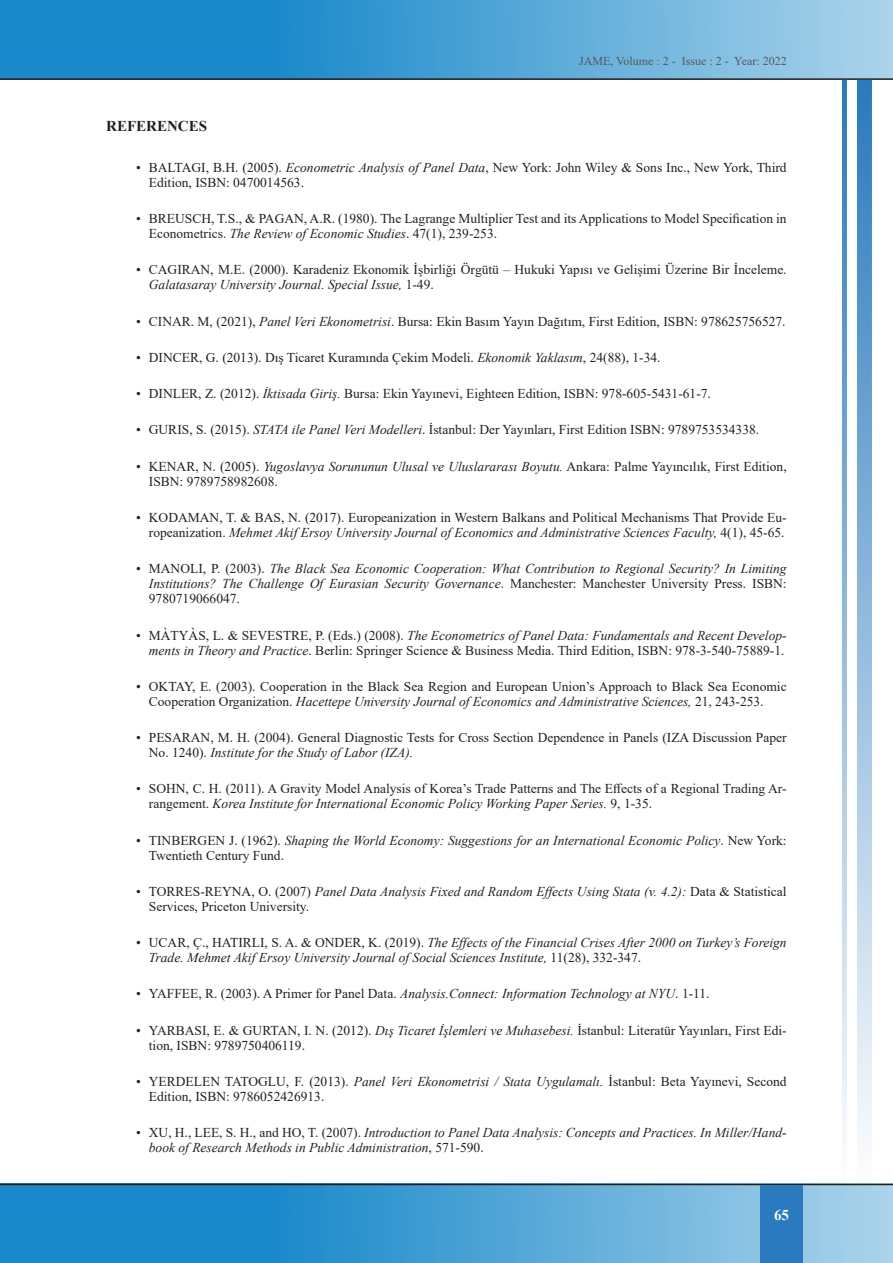
<style>
.page{position:relative;width:893px;height:1263px;background:#fff}
.page>*{position:absolute;margin:0;border:0;box-sizing:border-box;transform-origin:0 0}
.t1{font:700 15px "Times New Roman";color:#231f20}
.t2{font:700 15px "Times New Roman";color:#fff}
.t3{font:13.5px/15px "Times New Roman";color:#231f20}
.t4{font:italic 13.5px/15px "Times New Roman";color:#231f20}
.t5{font:12px "Times New Roman";color:#57585a}
.s1{font-style:italic}
.s2{font-style:normal}
</style>
<div class="page">
<svg style="left:1px;top:0;width:892px;height:78px;background:#4ca3d5"></svg>
<svg style="left:1px;top:1185px;width:892px;height:78px;background:#48a1d4"></svg>
<hr style="left:0;top:1184px;width:1px;height:79px;background:#1989ca">
<hr style="left:0;top:0;width:1px;height:79px;background:#1989ca">
<hr style="left:0;top:78px;width:893px;height:2px;background:#231f20">
<hr style="left:0;top:1184px;width:893px;height:1px;background:#231f20">
<div style="left:760px;top:1185px;width:43px;height:78px;background:#2a7abf"></div>
<svg style="left:857px;top:80px;width:15px;height:1104px;background:#93bbde"></svg>
<svg style="left:842px;top:80px;width:5px;height:1104px;background:#93bbde"></svg>
<p class="t5" style="left:579px;top:53px;width:209px">JAME, Volume : 2 - Issue : 2 - Year: 2022</p>
<p class="t1" style="left:106px;top:115px;width:102px">REFERENCES</p>
<p class="t3" style="left:149px;top:159px;width:639px;text-indent:-13px">• BALTAGI, B.H. (2005). <span class="s1">Econometric Analysis of Panel Data</span>, New York: John Wiley &amp; Sons Inc., New York, Third<br>Edition, ISBN: 0470014563.</p>
<p class="t3" style="left:149px;top:211px;width:639px;text-indent:-13px">• BREUSCH, T.S., &amp; PAGAN, A.R. (1980). The Lagrange Multiplier Test and its Applications to Model Specification in<br>Econometrics. <span class="s1">The Review of Economic Studies</span>. 47(1), 239-253.</p>
<p class="t3" style="left:149px;top:262px;width:639px;text-indent:-13px">• CAGIRAN, M.E. (2000). Karadeniz Ekonomik İşbirliği Örgütü – Hukuki Yapısı ve Gelişimi Üzerine Bir İnceleme.<br><span class="s1">Galatasaray University Journal. Special Issue,</span> 1-49.</p>
<p class="t3" style="left:136px;top:313px;width:651px">• CINAR. M, (2021), <span class="s1">Panel Veri Ekonometrisi</span>. Bursa: Ekin Basım Yayın Dağıtım, First Edition, ISBN: 978625756527.</p>
<p class="t3" style="left:136px;top:349px;width:526px">• DINCER, G. (2013). Dış Ticaret Kuramında Çekim Modeli. <span class="s1">Ekonomik Yaklasım</span>, 24(88), 1-34.</p>
<p class="t3" style="left:136px;top:386px;width:576px">• DINLER, Z. (2012). <span class="s1">İktisada Giriş.</span> Bursa: Ekin Yayınevi, Eighteen Edition, ISBN: 978-605-5431-61-7.</p>
<p class="t3" style="left:136px;top:422px;width:625px">• GURIS, S. (2015). <span class="s1">STATA ile Panel Veri Modelleri</span>. İstanbul: Der Yayınları, First Edition ISBN: 9789753534338.</p>
<p class="t3" style="left:149px;top:458px;width:639px;text-indent:-13px">• KENAR, N. (2005). <span class="s1">Yugoslavya Sorununun Ulusal ve Uluslararası Boyutu.</span> Ankara: Palme Yayıncılık, First Edition,<br>ISBN: 9789758982608.</p>
<p class="t3" style="left:136px;top:509px;width:652px;text-align:right">• KODAMAN, T. &amp; BAS, N. (2017). Europeanization in Western Balkans and Political Mechanisms That Provide Eu&shy;ropeanization. <span class="s1">Mehmet Akif Ersoy University Journal of Economics and Administrative Sciences Faculty,</span> 4(1), 45-65.</p>
<p class="t4" style="left:149px;top:561px;width:639px;text-align:justify;text-indent:-13px"><span class="s2">• MANOLI, P. (2003).</span> The Black Sea Economic Cooperation: What Contribution to Regional Security? In Limiting Institutions? The Challenge Of Eurasian Security Governance<span class="s2">. Manchester: Manchester University Press. ISBN:<br>9780719066047.</span></p>
<p class="t3" style="left:136px;top:627px;width:652px;text-align:right">• MÀTYÀS, L. &amp; SEVESTRE, P. (Eds.) (2008). <span class="s1">The Econometrics of Panel Data: Fundamentals and Recent Develop&shy;ments in Theory and Practice</span>. Berlin: Springer Science &amp; Business Media. Third Edition, ISBN: 978-3-540-75889-1.</p>
<p class="t3" style="left:149px;top:678px;width:639px;text-indent:-13px">• OKTAY, E. (2003). Cooperation in the Black Sea Region and European Union’s Approach to Black Sea Economic<br>Cooperation Organization. <span class="s1">Hacettepe University Journal of Economics and Administrative Sciences,</span> 21, 243-253.</p>
<p class="t3" style="left:149px;top:730px;width:639px;text-indent:-13px">• PESARAN, M. H. (2004). General Diagnostic Tests for Cross Section Dependence in Panels (IZA Discussion Paper<br>No. 1240). <span class="s1">Institute for the Study of Labor (IZA).</span></p>
<p class="t3" style="left:149px;top:781px;width:639px;text-indent:-13px">• SOHN, C. H. (2011). A Gravity Model Analysis of Korea’s Trade Patterns and The Effects of a Regional Trading Ar&shy;rangement. <span class="s1">Korea Institute for International Economic Policy Working Paper Series.</span> 9, 1-35.</p>
<p class="t4" style="left:149px;top:832px;width:639px;text-indent:-13px"><span class="s2">• TINBERGEN J. (1962).</span> Shaping the World Economy: Suggestions for an International Economic Policy<span class="s2">. New York:<br>Twentieth Century Fund.</span></p>
<p class="t3" style="left:149px;top:883px;width:639px;text-indent:-13px">• TORRES-REYNA, O. (2007) <span class="s1">Panel Data Analysis Fixed and Random Effects Using Stata (v. 4.2):</span> Data &amp; Statistical<br>Services, Priceton University.</p>
<p class="t4" style="left:149px;top:935px;width:639px;text-indent:-13px"><span class="s2">• UCAR, Ç., HATIRLI, S. A. &amp; ONDER, K. (2019).</span> The Effects of the Financial Crises After 2000 on Turkey’s Foreign<br>Trade. Mehmet Akif Ersoy University Journal of Social Sciences Institute, <span class="s2">11(28), 332-347.</span></p>
<p class="t3" style="left:136px;top:986px;width:575px">• YAFFEE, R. (2003). A Primer for Panel Data. <span class="s1">Analysis.Connect: Information Technology at NYU</span>. 1-11.</p>
<p class="t3" style="left:149px;top:1022px;width:639px;text-indent:-13px">• YARBASI, E. &amp; GURTAN, I. N. (2012). <span class="s1">Dış Ticaret İşlemleri ve Muhasebesi.</span> İstanbul: Literatür Yayınları, First Edi&shy;tion, ISBN: 9789750406119.</p>
<p class="t3" style="left:149px;top:1073px;width:639px;text-indent:-13px">• YERDELEN TATOGLU, F. (2013). <span class="s1">Panel Veri Ekonometrisi / Stata Uygulamalı.</span> İstanbul: Beta Yayınevi, Second<br>Edition, ISBN: 9786052426913.</p>
<p class="t4" style="left:149px;top:1125px;width:639px;text-indent:-13px"><span class="s2">• XU, H., LEE, S. H., and HO, T. (2007).</span> Introduction to Panel Data Analysis: Concepts and Practices. In Miller/Hand&shy;book of Research Methods in Public Administration<span class="s2">, 571-590.</span></p>
<p class="t2" style="left:774px;top:1204px;width:16px">65</p>
</div>
